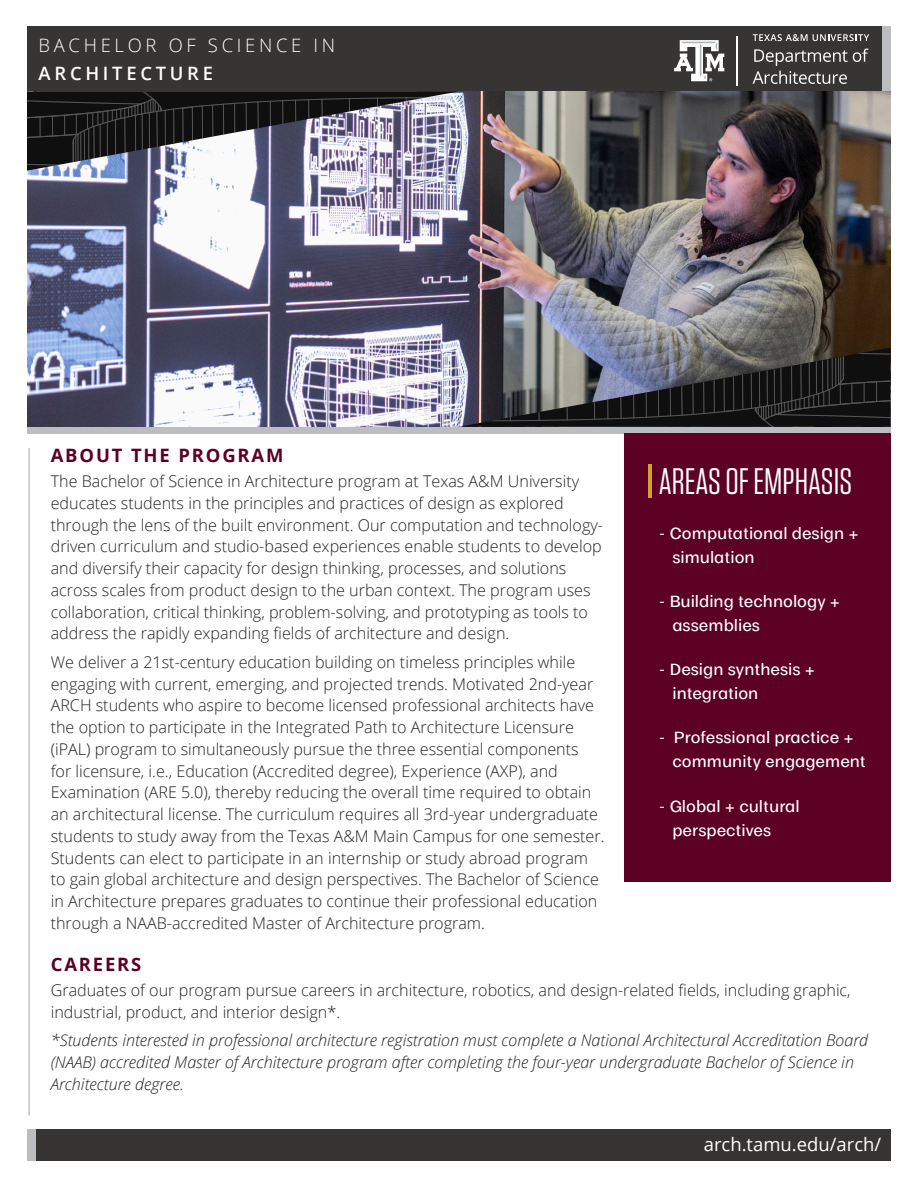
<style>
.page{position:relative;width:918px;height:1188px;background:#fff}
.page>*{position:absolute;margin:0;border:0;box-sizing:border-box;transform-origin:0 0}
.t1{font:36.9px "Tungsten";color:#fff}
.t2{font:700 18.45px "Open Sans";letter-spacing:.1em;color:#5c0024}
.t3{font:300 18.45px "Open Sans";letter-spacing:.2em;color:#fff}
.t4{font:18.45px "Open Sans";color:#fff}
.t5{font:600 18.45px "Open Sans";letter-spacing:.2em;color:#fff}
.t6{font:300 16.2px/21.8px "Open Sans";color:#231f20}
.t7{font:italic 300 16.2px/21.8px "Open Sans";color:#231f20}
.Aside_Text{font:500 15px/24px "Moriston";color:#fff}
</style>
<div class="page">
<div style="left:27px;top:26px;width:864px;height:65px;background:#373533"></div>
<div style="left:882px;top:26px;width:9px;height:65px;background:#bcbdc0"></div>
<div style="left:27px;top:427px;width:864px;height:6px;background:#bcbdc0"></div>
<img style="left:27px;top:91px;width:864px;height:336px">
<svg style="left:26px;top:91px;width:433px;height:80px;background:#61606b"></svg>
<svg style="left:458px;top:348px;width:433px;height:79px;background:#414145"></svg>
<div style="left:624px;top:433px;width:267px;height:448px;background:#5c0024"></div>
<hr style="left:648px;top:464px;width:3px;height:34px;background:#d0a32b">
<hr style="left:28px;top:448px;width:2px;height:668px;background:#c3c7c8">
<div style="left:27px;top:1130px;width:864px;height:31px;background:#373533"></div>
<div style="left:27px;top:1130px;width:8px;height:31px;background:#bcbdc0"></div>
<hr style="left:737px;top:36px;width:1px;height:50px;background:#fff">
<svg style="left:753px;top:34px;width:116px;height:7px"></svg>
<svg style="left:753px;top:49px;width:116px;height:35px"></svg>
<svg style="left:674px;top:40px;width:50px;height:41px"></svg>
<h1 class="t3" style="left:39px;top:33px;width:298px">BACHELOR OF SCIENCE IN</h1>
<h1 class="t5" style="left:39px;top:60px;width:176px">ARCHITECTURE</h1>
<h2 class="t2" style="left:51px;top:442px;width:234px">ABOUT THE PROGRAM</h2>
<p class="t6" style="left:51px;top:470px;width:554px">The Bachelor of Science in Architecture program at Texas A&amp;M University educates students in the principles and practices of design as explored through the lens of the built environment. Our computation and technology&shy;driven curriculum and studio-based experiences enable students to develop and diversify their capacity for design thinking, processes, and solutions across scales from product design to the urban context. The program uses collaboration, critical thinking, problem-solving, and prototyping as tools to address the rapidly expanding fields of architecture and design.</p>
<p class="t6" style="left:51px;top:651px;width:555px">We deliver a 21st-century education building on timeless principles while engaging with current, emerging, and projected trends. Motivated 2nd-year ARCH students who aspire to become licensed professional architects have the option to participate in the Integrated Path to Architecture Licensure (iPAL) program to simultaneously pursue the three essential components<br>for licensure, i.e., Education (Accredited degree), Experience (AXP), and Examination (ARE 5.0), thereby reducing the overall time required to obtain an architectural license. The curriculum requires all 3rd-year undergraduate students to study away from the Texas A&amp;M Main Campus for one semester.<br>Students can elect to participate in an internship or study abroad program to gain global architecture and design perspectives. The Bachelor of Science in Architecture prepares graduates to continue their professional education through a NAAB-accredited Master of Architecture program.</p>
<p class="t2" style="left:51px;top:951px;width:92px">CAREERS</p>
<p class="t6" style="left:51px;top:979px;width:802px">Graduates of our program pursue careers in architecture, robotics, and design-related fields, including graphic, industrial, product, and interior design*.</p>
<p class="t7" style="left:51px;top:1029px;width:819px">*Students interested in professional architecture registration must complete a National Architectural Accreditation Board (NAAB) accredited Master of Architecture program after completing the four-year undergraduate Bachelor of Science in<br>Architecture degree.</p>
<h3 class="t1" style="left:659px;top:462px;width:195px">AREAS OF EMPHASIS</h3>
<p class="Aside_Text" style="left:672px;top:520px;width:188px;text-indent:-14px">- Computational design + simulation</p>
<p class="Aside_Text" style="left:672px;top:588px;width:169px;text-indent:-14px">- Building technology + assemblies</p>
<p class="Aside_Text" style="left:672px;top:656px;width:144px;text-indent:-14px">- Design synthesis + integration</p>
<p class="Aside_Text" style="left:672px;top:725px;width:195px;text-indent:-14px">- Professional practice + community engagement</p>
<p class="Aside_Text" style="left:672px;top:793px;width:129px;text-indent:-14px">- Global + cultural perspectives</p>
<p class="t4" style="left:704px;top:1132px;width:179px">arch.tamu.edu/arch/</p>
</div>
